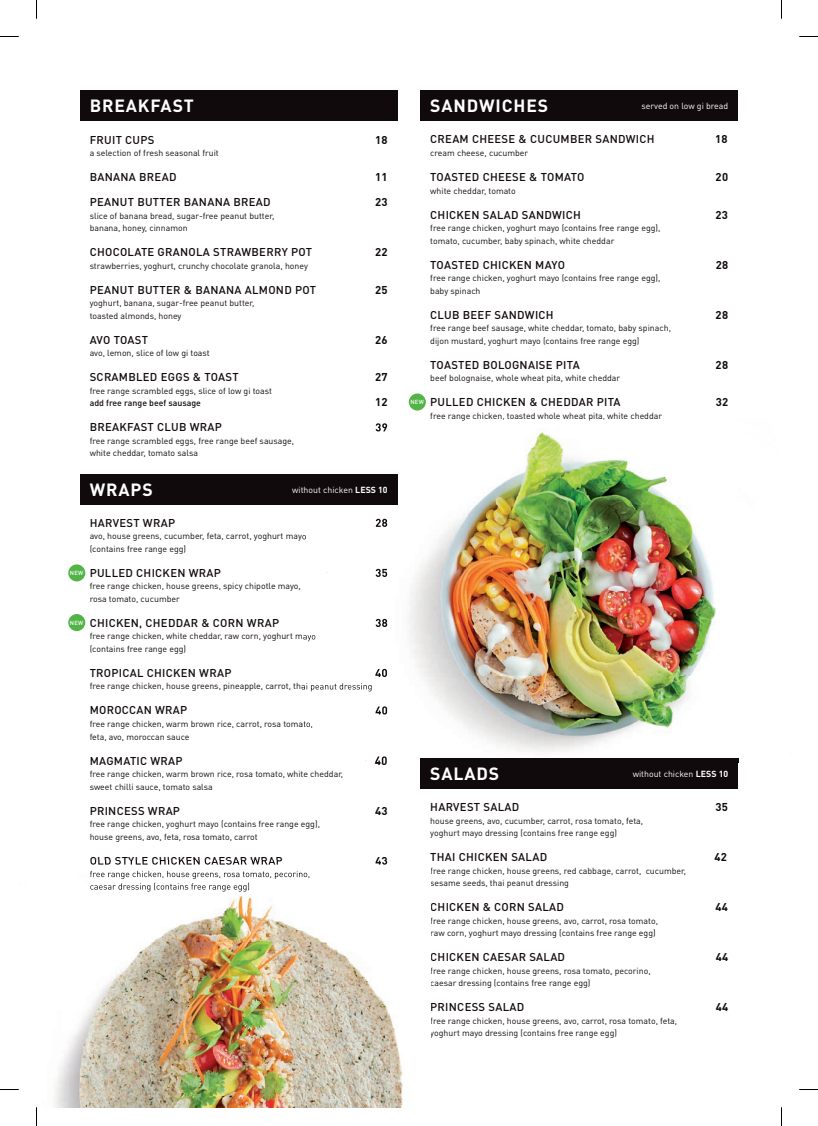
<style>
.page{position:relative;width:818px;height:1126px;background:#fff}
.page>*{position:absolute;margin:0;border:0;box-sizing:border-box;transform-origin:0 0}
.t1{font:700 17.5px "DIN Pro";letter-spacing:.05em;color:#fff}
.t2{font:500 11.25px "DIN Pro";letter-spacing:.025em;color:#110a0c}
.t3{font:700 11.25px "DIN Pro";letter-spacing:.025em;color:#110a0c}
.t4{font:8.75px/12.5px "DIN Pro";color:#110a0c}
.t5{font:8.75px "DIN Pro";color:#fff}
.t6{font:500 8.75px "DIN Pro";color:#110a0c}
.t7{font:500 5.88px "DIN Pro";letter-spacing:.06em;color:#fff}
.s1{font-weight:700}
</style>
<div class="page">
<div style="left:80px;top:90px;width:317px;height:30px;background:#110a0c"></div>
<div style="left:80px;top:474px;width:317px;height:31px;background:#110a0c"></div>
<div style="left:420px;top:90px;width:317px;height:30px;background:#110a0c"></div>
<div style="left:420px;top:758px;width:317px;height:31px;background:#110a0c"></div>
<img style="left:308px;top:420px;width:408px;height:257px">
<img style="left:385px;top:677px;width:82px;height:85px">
<img style="left:467px;top:677px;width:224px;height:74px">
<img style="left:308px;top:518px;width:79px;height:9px">
<svg style="left:302px;top:535px;width:4px;height:5px"></svg>
<img style="left:308px;top:568px;width:79px;height:9px">
<img style="left:308px;top:618px;width:79px;height:9px">
<img style="left:302px;top:633px;width:14px;height:8px">
<img style="left:308px;top:668px;width:78px;height:9px">
<img style="left:302px;top:683px;width:69px;height:8px">
<img style="left:375px;top:706px;width:12px;height:8px">
<svg style="left:302px;top:721px;width:11px;height:7px"></svg>
<img style="left:365px;top:756px;width:21px;height:6px">
<img style="left:308px;top:474px;width:89px;height:31px">
<img style="left:420px;top:758px;width:47px;height:4px">
<img style="left:308px;top:423px;width:79px;height:8px">
<img style="left:55px;top:864px;width:87px;height:243px">
<img style="left:142px;top:864px;width:123px;height:243px">
<img style="left:265px;top:861px;width:138px;height:246px">
<img style="left:90px;top:860px;width:193px;height:4px">
<img style="left:283px;top:860px;width:104px;height:4px">
<img style="left:90px;top:870px;width:220px;height:9px">
<img style="left:90px;top:882px;width:159px;height:9px">
<div style="left:68px;top:564px;width:17px;height:17px;background:#52b347;border-radius:50%"></div>
<div style="left:68px;top:614px;width:17px;height:17px;background:#52b347;border-radius:50%"></div>
<div style="left:408px;top:393px;width:17px;height:17px;background:#52b347;border-radius:50%"></div>
<svg style="left:0;top:36px;width:19px;height:1px"></svg>
<svg style="left:799px;top:36px;width:18px;height:1px"></svg>
<svg style="left:0;top:1089px;width:19px;height:1px"></svg>
<svg style="left:799px;top:1089px;width:18px;height:1px"></svg>
<svg style="left:36px;top:0;width:1px;height:19px"></svg>
<svg style="left:36px;top:1107px;width:1px;height:18px"></svg>
<h1 class="t1" style="left:90px;top:93px;width:106px">BREAKFAST</h1>
<p class="t2" style="left:90px;top:132px;width:66px">FRUIT CUPS</p>
<p class="t3" style="left:375px;top:132px;width:14px">18</p>
<p class="t4" style="left:90px;top:146px;width:131px">a selection of fresh seasonal fruit</p>
<p class="t2" style="left:90px;top:169px;width:88px">BANANA BREAD</p>
<p class="t3" style="left:375px;top:169px;width:14px">11</p>
<p class="t2" style="left:90px;top:194px;width:182px">PEANUT BUTTER BANANA BREAD</p>
<p class="t3" style="left:375px;top:194px;width:14px">23</p>
<p class="t4" style="left:90px;top:209px;width:186px">slice of banana bread, sugar-free peanut butter, banana, honey, cinnamon</p>
<p class="t2" style="left:90px;top:244px;width:224px">CHOCOLATE GRANOLA STRAWBERRY POT</p>
<p class="t3" style="left:375px;top:244px;width:14px">22</p>
<p class="t4" style="left:90px;top:259px;width:219px">strawberries, yoghurt, crunchy chocolate granola, honey</p>
<p class="t2" style="left:90px;top:282px;width:228px">PEANUT BUTTER &amp; BANANA ALMOND POT</p>
<p class="t3" style="left:375px;top:282px;width:14px">25</p>
<p class="t4" style="left:90px;top:296px;width:166px">yoghurt, banana, sugar-free peanut butter, toasted almonds, honey</p>
<p class="t2" style="left:90px;top:332px;width:60px">AVO TOAST</p>
<p class="t3" style="left:375px;top:332px;width:14px">26</p>
<p class="t4" style="left:90px;top:346px;width:121px">avo, lemon, slice of low gi toast</p>
<p class="t2" style="left:90px;top:369px;width:150px">SCRAMBLED EGGS &amp; TOAST</p>
<p class="t3" style="left:375px;top:369px;width:14px">27</p>
<p class="t4" style="left:90px;top:384px;width:184px">free range scrambled eggs, slice of low gi toast</p>
<p class="t6" style="left:90px;top:397px;width:113px">add free range beef sausage</p>
<p class="t3" style="left:375px;top:394px;width:14px">12</p>
<p class="t2" style="left:90px;top:419px;width:134px">BREAKFAST CLUB WRAP</p>
<p class="t4" style="left:90px;top:434px;width:206px">free range scrambled eggs, free range beef sausage, white cheddar, tomato salsa</p>
<h1 class="t1" style="left:90px;top:477px;width:64px">WRAPS</h1>
<p class="t5" style="left:292px;top:483px;width:97px">without chicken <span class="s1">LESS 10</span></p>
<p class="t2" style="left:90px;top:515px;width:87px">HARVEST WRAP</p>
<p class="t4" style="left:90px;top:529px;width:218px">avo, house greens, cucumber, feta, carrot, yoghurt mayo (contains free range egg)</p>
<p class="t2" style="left:90px;top:565px;width:133px">PULLED CHICKEN WRAP</p>
<p class="t4" style="left:90px;top:579px;width:213px">free range chicken, house greens, spicy chipotle mayo, rosa tomato, cucumber</p>
<p class="t2" style="left:90px;top:615px;width:191px">CHICKEN, CHEDDAR &amp; CORN WRAP</p>
<p class="t4" style="left:90px;top:629px;width:227px">free range chicken, white cheddar, raw corn, yoghurt mayo (contains free range egg)</p>
<p class="t2" style="left:90px;top:665px;width:143px">TROPICAL CHICKEN WRAP</p>
<p class="t4" style="left:90px;top:679px;width:284px">free range chicken, house greens, pineapple, carrot, thai peanut dressing</p>
<p class="t2" style="left:90px;top:702px;width:99px">MOROCCAN WRAP</p>
<p class="t4" style="left:90px;top:717px;width:224px">free range chicken, warm brown rice, carrot, rosa tomato, feta, avo, moroccan sauce</p>
<p class="t2" style="left:90px;top:752px;width:94px">MAGMATIC WRAP</p>
<p class="t3" style="left:374px;top:752px;width:14px">40</p>
<p class="t4" style="left:90px;top:767px;width:255px">free range chicken, warm brown rice, rosa tomato, white cheddar, sweet chilli sauce, tomato salsa</p>
<p class="t2" style="left:90px;top:802px;width:92px">PRINCESS WRAP</p>
<p class="t3" style="left:375px;top:802px;width:14px">43</p>
<p class="t4" style="left:90px;top:817px;width:232px">free range chicken, yoghurt mayo (contains free range egg), house greens, avo, feta, rosa tomato, carrot</p>
<p class="t2" style="left:90px;top:852px;width:194px">OLD STYLE CHICKEN CAESAR WRAP</p>
<p class="t3" style="left:375px;top:852px;width:14px">43</p>
<p class="t7" style="left:70px;top:569px;width:15px">NEW</p>
<p class="t7" style="left:70px;top:618px;width:15px">NEW</p>
<h1 class="t1" style="left:430px;top:93px;width:119px">SANDWICHES</h1>
<p class="t5" style="left:641px;top:100px;width:88px">served on low gi bread</p>
<p class="t2" style="left:430px;top:132px;width:226px">CREAM CHEESE &amp; CUCUMBER SANDWICH</p>
<p class="t3" style="left:714px;top:132px;width:14px">18</p>
<p class="t4" style="left:430px;top:146px;width:99px">cream cheese, cucumber</p>
<p class="t2" style="left:430px;top:169px;width:155px">TOASTED CHEESE &amp; TOMATO</p>
<p class="t3" style="left:715px;top:169px;width:14px">20</p>
<p class="t4" style="left:430px;top:184px;width:87px">white cheddar, tomato</p>
<p class="t2" style="left:430px;top:207px;width:152px">CHICKEN SALAD SANDWICH</p>
<p class="t3" style="left:715px;top:207px;width:14px">23</p>
<p class="t4" style="left:430px;top:221px;width:232px">free range chicken, yoghurt mayo (contains free range egg), tomato, cucumber, baby spinach, white cheddar</p>
<p class="t2" style="left:430px;top:257px;width:136px">TOASTED CHICKEN MAYO</p>
<p class="t3" style="left:715px;top:257px;width:14px">28</p>
<p class="t4" style="left:430px;top:271px;width:232px">free range chicken, yoghurt mayo (contains free range egg), baby spinach</p>
<p class="t2" style="left:430px;top:307px;width:125px">CLUB BEEF SANDWICH</p>
<p class="t3" style="left:715px;top:307px;width:14px">28</p>
<p class="t4" style="left:430px;top:321px;width:242px">free range beef sausage, white cheddar, tomato, baby spinach, dijon mustard, yoghurt mayo (contains free range egg)</p>
<p class="t2" style="left:430px;top:357px;width:151px">TOASTED BOLOGNAISE PITA</p>
<p class="t3" style="left:715px;top:357px;width:14px">28</p>
<p class="t4" style="left:430px;top:371px;width:191px">beef bolognaise, whole wheat pita, white cheddar</p>
<p class="t2" style="left:430px;top:394px;width:192px">PULLED CHICKEN &amp; CHEDDAR PITA</p>
<p class="t3" style="left:715px;top:394px;width:14px">32</p>
<p class="t4" style="left:430px;top:409px;width:233px">free range chicken, toasted whole wheat pita, white cheddar</p>
<p class="t7" style="left:410px;top:398px;width:15px">NEW</p>
<h1 class="t1" style="left:430px;top:762px;width:70px">SALADS</h1>
<p class="t5" style="left:632px;top:768px;width:97px">without chicken <span class="s1">LESS 10</span></p>
<p class="t2" style="left:430px;top:799px;width:90px">HARVEST SALAD</p>
<p class="t3" style="left:715px;top:799px;width:14px">35</p>
<p class="t4" style="left:430px;top:813px;width:214px">house greens, avo, cucumber, carrot, rosa tomato, feta, yoghurt mayo dressing (contains free range egg)</p>
<p class="t2" style="left:430px;top:849px;width:118px">THAI CHICKEN SALAD</p>
<p class="t3" style="left:714px;top:849px;width:14px">42</p>
<p class="t4" style="left:430px;top:863px;width:257px">free range chicken, house greens, red cabbage, carrot, cucumber, sesame seeds, thai peanut dressing</p>
<p class="t2" style="left:430px;top:899px;width:135px">CHICKEN &amp; CORN SALAD</p>
<p class="t3" style="left:715px;top:899px;width:14px">44</p>
<p class="t4" style="left:430px;top:913px;width:229px">free range chicken, house greens, avo, carrot, rosa tomato, raw corn, yoghurt mayo dressing (contains free range egg)</p>
<p class="t2" style="left:430px;top:949px;width:136px">CHICKEN CAESAR SALAD</p>
<p class="t3" style="left:715px;top:949px;width:14px">44</p>
<p class="t4" style="left:430px;top:963px;width:222px">free range chicken, house greens, rosa tomato, pecorino, caesar dressing (contains free range egg)</p>
<p class="t2" style="left:430px;top:999px;width:95px">PRINCESS SALAD</p>
<p class="t3" style="left:715px;top:999px;width:14px">44</p>
<p class="t4" style="left:430px;top:1013px;width:248px">free range chicken, house greens, avo, carrot, rosa tomato, feta, yoghurt mayo dressing (contains free range egg)</p>
</div>
